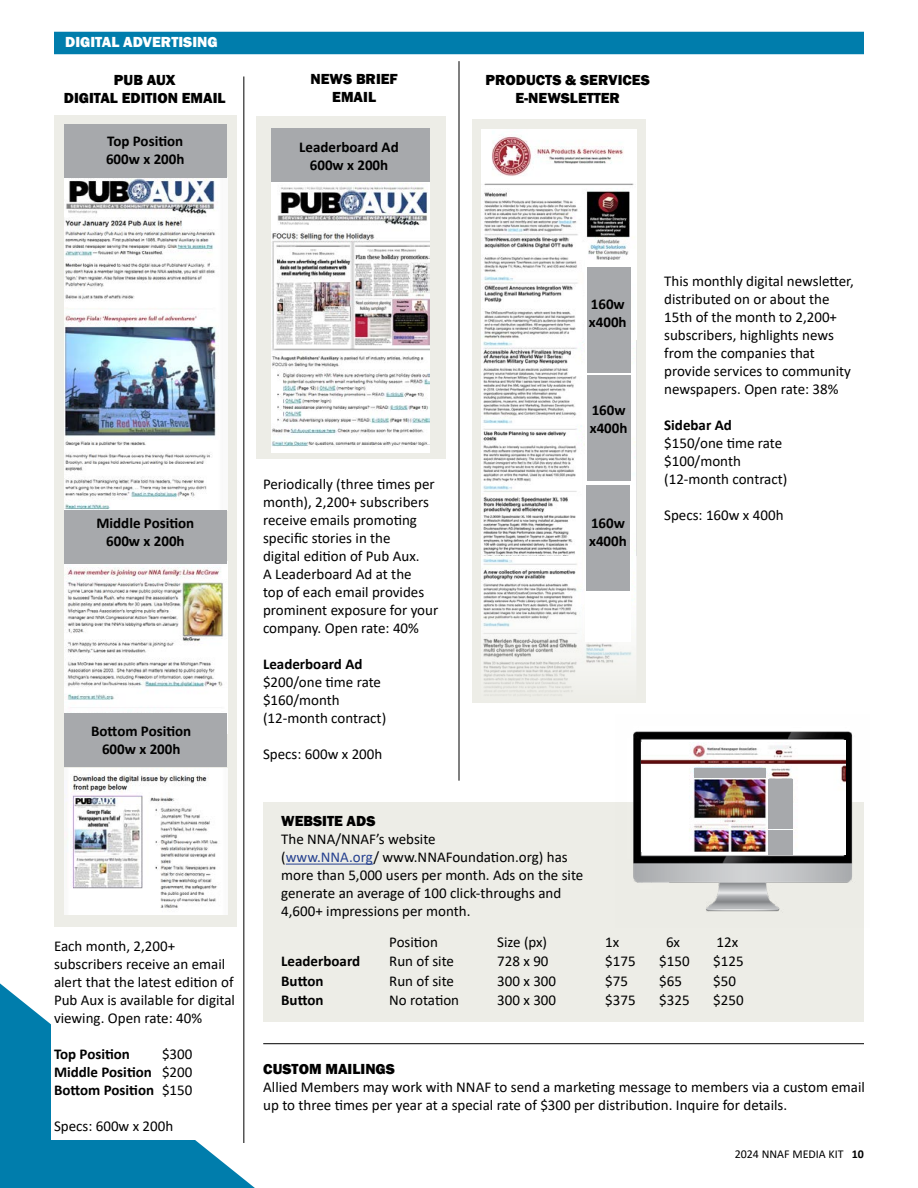
<style>
.page{position:relative;width:918px;height:1188px;background:#fff}
.page>*{position:absolute;margin:0;border:0;box-sizing:border-box;transform-origin:0 0}
.t1{font:15px/18px "Calibri";color:#000}
.t2{font:700 15px/18px "Calibri";color:#000}
.t3{font:800 15px/18px "Franklin Gothic";color:#000;text-align:center}
.t4{font:800 15px "Franklin Gothic";color:#fff}
.t5{font:12px "Calibri";color:#000}
.s1{font-weight:400}
.s2{color:#25408f}
.s3{font-weight:700}
</style>
<div class="page">
<svg style="left:0;top:983px;width:255px;height:205px;fill:#007dac"></svg>
<div style="left:263px;top:802px;width:601px;height:220px;background:#edede7"></div>
<div style="left:54px;top:115px;width:182px;height:812px;background:#edede7"></div>
<img style="left:64px;top:178px;width:163px;height:332px">
<img style="left:64px;top:564px;width:163px;height:149px">
<div style="left:64px;top:124px;width:163px;height:54px;background:#a7a9ac"></div>
<div style="left:64px;top:510px;width:163px;height:54px;background:#a7a9ac"></div>
<div style="left:256px;top:116px;width:189px;height:342px;background:#edede7"></div>
<img style="left:271px;top:182px;width:158px;height:270px">
<div style="left:271px;top:128px;width:158px;height:54px;background:#a7a9ac"></div>
<div style="left:472px;top:119px;width:174px;height:584px;background:#edede7"></div>
<img style="left:482px;top:130px;width:154px;height:211px">
<img style="left:481px;top:341px;width:155px;height:216px">
<img style="left:481px;top:557px;width:155px;height:139px">
<div style="left:585px;top:261px;width:46px;height:381px;background:#fff"></div>
<div style="left:587px;top:267px;width:44px;height:106px;background:#a7a9ac"></div>
<div style="left:587px;top:376px;width:44px;height:105px;background:#a7a9ac"></div>
<div style="left:586px;top:485px;width:44px;height:106px;background:#a7a9ac"></div>
<hr style="left:244px;top:76px;width:1px;height:1067px;background:#000">
<hr style="left:459px;top:61px;width:1px;height:720px;background:#000">
<hr style="left:263px;top:1043px;width:601px;height:1px;background:#000">
<hr style="left:286px;top:864px;width:87px;height:1px;background:#25408f">
<img style="left:633px;top:731px;width:220px;height:181px">
<div style="left:642px;top:740px;width:204px;height:114px;background:#fff"></div>
<img style="left:642px;top:743px;width:204px;height:108px">
<div style="left:768px;top:779px;width:24px;height:24px;background:#a7a9ac"></div>
<div style="left:768px;top:805px;width:24px;height:24px;background:#a7a9ac"></div>
<div style="left:768px;top:830px;width:24px;height:25px;background:#a7a9ac"></div>
<div style="left:694px;top:768px;width:72px;height:9px;background:#a7a9ac"></div>
<div style="left:54px;top:32px;width:810px;height:22px;background:#007dac"></div>
<div style="left:52px;top:944px;width:184px;height:195px;background:#fff"></div>
<img style="left:65px;top:769px;width:162px;height:145px">
<div style="left:64px;top:713px;width:163px;height:54px;background:#a7a9ac"></div>
<p class="t4" style="left:65px;top:32px;width:154px">DIGITAL ADVERTISING</p>
<p class="t3" style="left:64px;top:71px;width:163px">PUB AUX<br>DIGITAL EDITION EMAIL</p>
<p class="t3" style="left:311px;top:70px;width:89px">NEWS BRIEF<br>EMAIL</p>
<p class="t3" style="left:486px;top:71px;width:166px">PRODUCTS &amp; SERVICES<br>E-NEWSLETTER</p>
<p class="t2" style="left:106px;top:131px;width:80px">Top Position<br>600w x 200h</p>
<p class="t2" style="left:299px;top:137px;width:101px;text-align:center">Leaderboard Ad<br>600w x 200h</p>
<p class="t2" style="left:96px;top:514px;width:99px;text-align:center">Middle Position<br>600w x 200h</p>
<p class="t2" style="left:91px;top:722px;width:102px;text-align:center">Bottom Position<br>600w x 200h</p>
<p class="t1" style="left:54px;top:936px;width:183px">Each month, 2,200+ subscribers receive an email alert that the latest edition of<br>Pub Aux is available for digital viewing. Open rate: 40%</p>
<p class="t2" style="left:54px;top:1044px;width:78px">Top Position</p>
<p class="t2" style="left:54px;top:1044px;width:140px;text-align:justify;text-indent:108px"><span class="s1">$300<br></span>Middle Position <span class="s1">$200<br></span>Bottom Position <span class="s1">$150</span></p>
<p class="t1" style="left:54px;top:1116px;width:121px">Specs: 600w x 200h</p>
<p class="t2" style="left:589px;top:295px;width:39px">160w x400h</p>
<p class="t1" style="left:263px;top:475px;width:177px">Periodically (three times per month), 2,200+ subscribers receive emails promoting specific stories in the<br>digital edition of Pub Aux.<br>A Leaderboard Ad at the<br>top of each email provides prominent exposure for your company. Open rate: 40%</p>
<p class="t2" style="left:263px;top:655px;width:101px">Leaderboard Ad</p>
<p class="t1" style="left:263px;top:673px;width:125px">$200/one time rate $160/month (12-month contract)</p>
<p class="t1" style="left:263px;top:745px;width:121px">Specs: 600w x 200h</p>
<p class="t2" style="left:590px;top:401px;width:39px">160w x400h</p>
<p class="t2" style="left:589px;top:514px;width:39px">160w x400h</p>
<p class="t3" style="left:281px;top:812px;width:96px">WEBSITE ADS</p>
<p class="t1" style="left:281px;top:830px;width:304px">The NNA/NNAF’s website<br>(<span class="s2">www.NNA.org</span>/ www.NNAFoundation.org) has more than 5,000 users per month. Ads on the site generate an average of 100 click-throughs and 4,600+ impressions per month.</p>
<p class="t1" style="left:664px;top:272px;width:191px">This monthly digital newsletter, distributed on or about the<br>15th of the month to 2,200+ subscribers, highlights news from the companies that provide services to community newspapers. Open rate: 38%</p>
<p class="t2" style="left:664px;top:416px;width:69px">Sidebar Ad</p>
<p class="t1" style="left:664px;top:434px;width:125px">$150/one time rate $100/month (12-month contract)</p>
<p class="t1" style="left:664px;top:506px;width:121px">Specs: 160w x 400h</p>
<p class="t1" style="left:389px;top:933px;width:50px">Position</p>
<p class="t1" style="left:497px;top:933px;width:51px">Size (px)</p>
<p class="t1" style="left:605px;top:933px;width:16px">1x</p>
<p class="t1" style="left:666px;top:933px;width:16px">6x</p>
<p class="t1" style="left:717px;top:933px;width:23px">12x</p>
<p class="t2" style="left:281px;top:952px;width:80px">Leaderboard</p>
<p class="t1" style="left:389px;top:952px;width:66px">Run of site</p>
<p class="t1" style="left:497px;top:952px;width:53px">728 x 90</p>
<p class="t1" style="left:605px;top:952px;width:32px">$175</p>
<p class="t1" style="left:659px;top:952px;width:32px">$150</p>
<p class="t1" style="left:713px;top:952px;width:32px">$125</p>
<p class="t2" style="left:281px;top:972px;width:44px">Button</p>
<p class="t1" style="left:389px;top:972px;width:66px">Run of site</p>
<p class="t1" style="left:497px;top:972px;width:60px">300 x 300</p>
<p class="t1" style="left:605px;top:972px;width:24px">$75</p>
<p class="t1" style="left:659px;top:972px;width:24px">$65</p>
<p class="t1" style="left:713px;top:972px;width:24px">$50</p>
<p class="t2" style="left:281px;top:991px;width:44px">Button</p>
<p class="t1" style="left:389px;top:991px;width:71px">No rotation</p>
<p class="t1" style="left:497px;top:991px;width:60px">300 x 300</p>
<p class="t1" style="left:605px;top:991px;width:32px">$375</p>
<p class="t1" style="left:659px;top:991px;width:32px">$325</p>
<p class="t1" style="left:713px;top:991px;width:32px">$250</p>
<p class="t3" style="left:263px;top:1060px;width:133px">CUSTOM MAILINGS</p>
<p class="t1" style="left:263px;top:1078px;width:603px">Allied Members may work with NNAF to send a marketing message to members via a custom email up to three times per year at a special rate of $300 per distribution. Inquire for details.</p>
<p class="t5" style="left:735px;top:1146px;width:131px">2024 NNAF MEDIA KIT <span class="s3">10</span></p>
</div>
